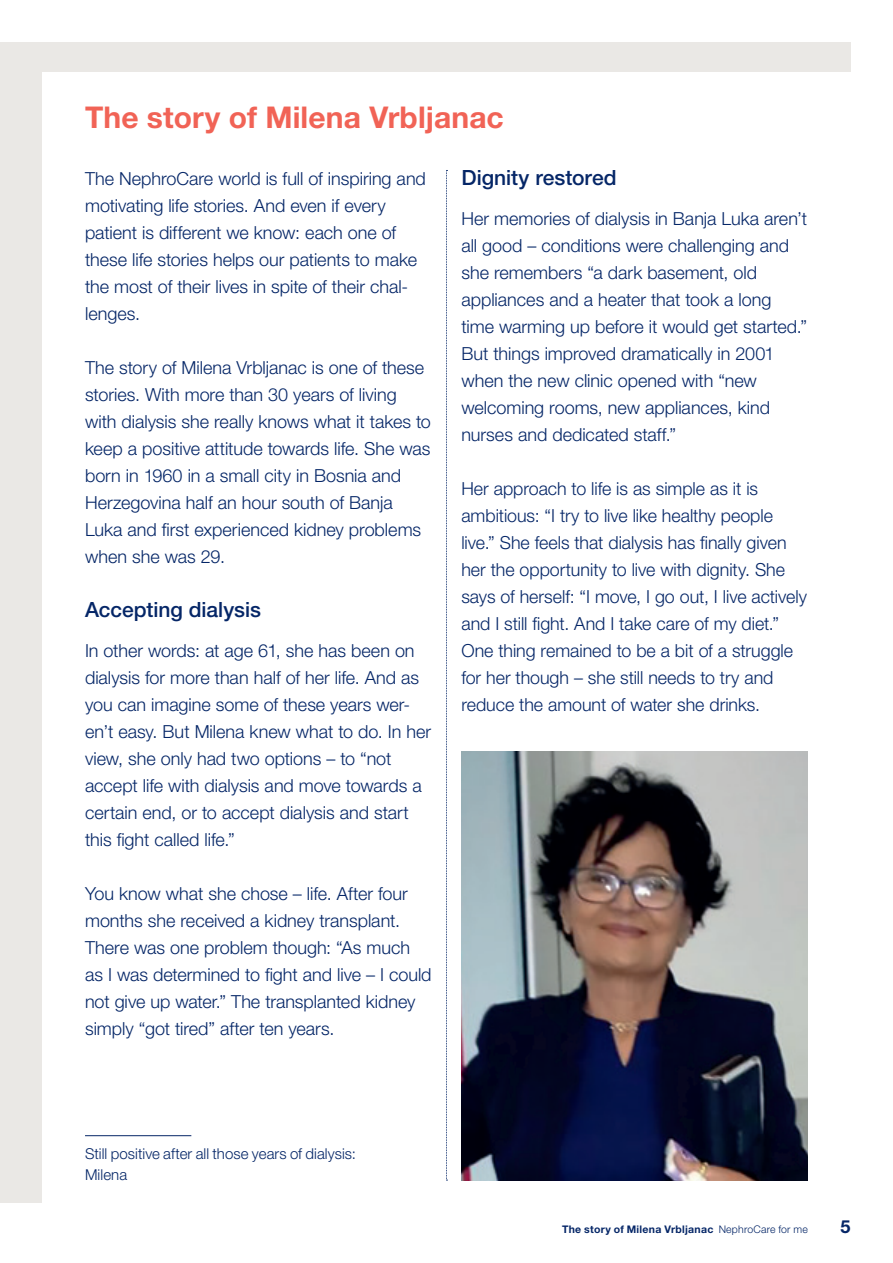
<style>
.page{position:relative;width:893px;height:1263px;background:#fff}
.page>*{position:absolute;margin:0;border:0;box-sizing:border-box;transform-origin:0 0}
.t1{font:700 30px "Helvetica Neue LT Pro";letter-spacing:.005em;color:#f16356}
.t2{font:500 21px "Helvetica Neue LT Pro";color:#052667}
.t3{font:300 18px/27px "Helvetica Neue LT Pro";color:#052667}
.t4{font:700 18px "Helvetica Neue LT Pro";color:#052667}
.t5{font:300 15px/21px "Helvetica Neue LT Pro";letter-spacing:.005em;color:#052667}
.t6{font:700 10.5px "Helvetica Neue LT Pro";letter-spacing:.025em;color:#052667}
.s1{font-weight:300}
</style>
<div class="page">
<div style="left:0;top:43px;width:850px;height:1160px;background:#eae8e5"></div>
<div style="left:43px;top:72px;width:850px;height:1191px;background:#fff"></div>
<img style="left:461px;top:752px;width:347px;height:428px">
<hr style="left:85px;top:1135px;width:106px;height:1px;background:#052667">
<svg style="left:446px;top:170px;width:1px;height:1011px"></svg>
<h1 class="t1" style="left:85px;top:98px;width:420px">The story of Milena Vrbljanac</h1>
<p class="t3" style="left:85px;top:164px;width:342px">The NephroCare world is full of inspiring and motivating life stories. And even if every patient is different we know: each one of these life stories helps our patients to make the most of their lives in spite of their chal&shy;lenges.</p>
<p class="t3" style="left:85px;top:353px;width:347px">The story of Milena Vrbljanac is one of these stories. With more than 30 years of living with dialysis she really knows what it takes to keep a positive attitude towards life. She was born in 1960 in a small city in Bosnia and Herzegovina half an hour south of Banja Luka and first experienced kidney problems when she was 29.</p>
<p class="t2" style="left:85px;top:597px;width:177px">Accepting dialysis</p>
<p class="t3" style="left:85px;top:637px;width:348px">In other words: at age 61, she has been on dialysis for more than half of her life. And as you can imagine some of these years wer&shy;en’t easy. But Milena knew what to do. In her view, she only had two options – to “not accept life with dialysis and move towards a certain end, or to accept dialysis and start this fight called life.”</p>
<p class="t3" style="left:85px;top:880px;width:348px">You know what she chose – life. After four months she received a kidney transplant.<br>There was one problem though: “As much as I was determined to fight and live – I could not give up water.” The transplanted kidney simply “got tired” after ten years.</p>
<p class="t2" style="left:461px;top:165px;width:157px">Dignity restored</p>
<p class="t3" style="left:461px;top:205px;width:347px">Her memories of dialysis in Banja Luka aren’t all good – conditions were challenging and she remembers “a dark basement, old appliances and a heater that took a long time warming up before it would get started.” But things improved dramatically in 2001 when the new clinic opened with “new welcoming rooms, new appliances, kind nurses and dedicated staff.”</p>
<p class="t3" style="left:461px;top:475px;width:347px">Her approach to life is as simple as it is ambitious: “I try to live like healthy people live.” She feels that dialysis has finally given her the opportunity to live with dignity. She says of herself: “I move, I go out, I live actively and I still fight. And I take care of my diet.” One thing remained to be a bit of a struggle for her though – she still needs to try and reduce the amount of water she drinks.</p>
<p class="t5" style="left:85px;top:1143px;width:272px">Still positive after all those years of dialysis:<br>Milena</p>
<p class="t6" style="left:562px;top:1223px;width:247px">The story of Milena Vrbljanac <span class="s1">NephroCare for me</span></p>
<p class="t4" style="left:840px;top:1215px;width:12px">5</p>
</div>
